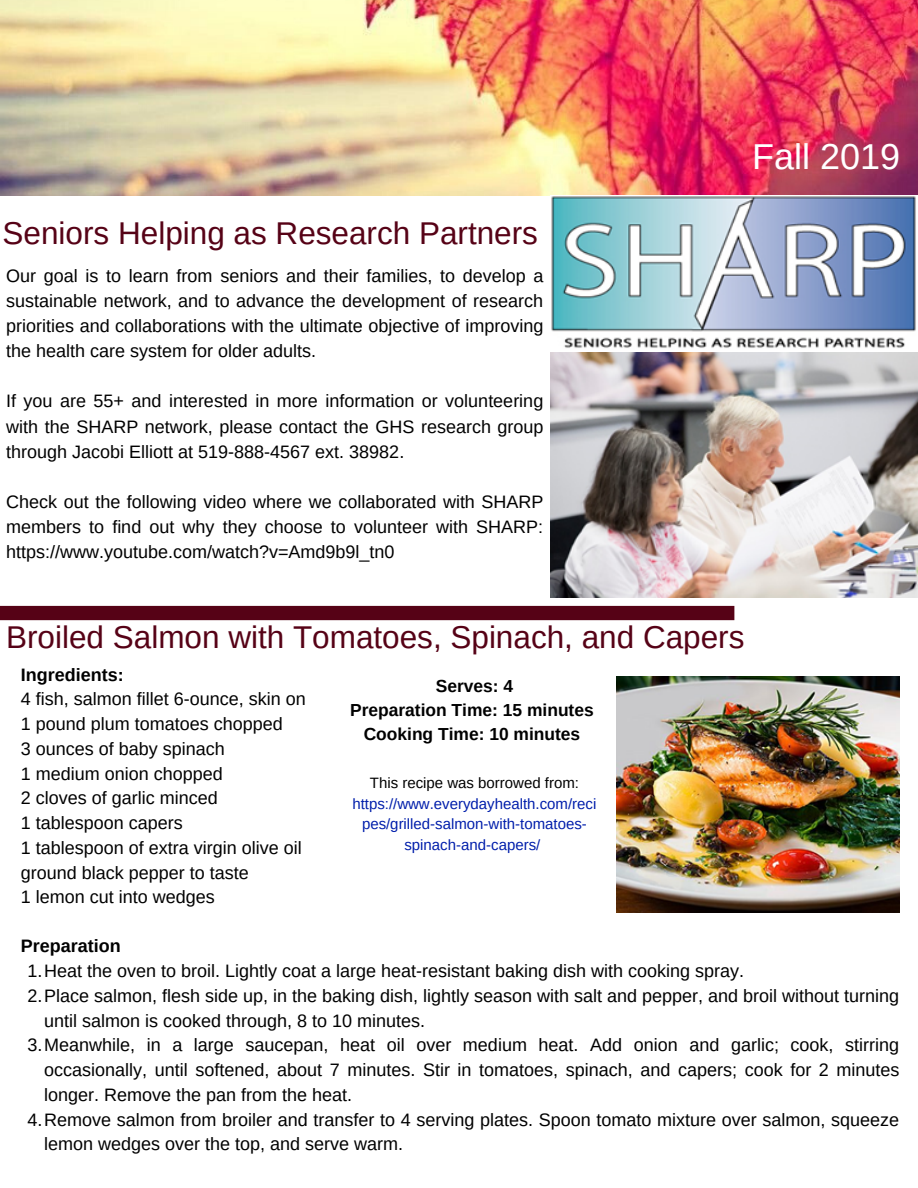
<style>
.page{position:relative;width:918px;height:1188px;background:#fff}
.page>*{position:absolute;margin:0;border:0;box-sizing:border-box;transform-origin:0 0}
.t1{font:36px "Arimo";color:#fff}
.t2{font:31.5px "Arimo";color:#560216}
.t3{font:18px/25.2px "Arimo";color:#000;text-align:justify}
.t4{font:700 18px "Arimo";color:#000}
.t5{font:700 17.4px "Arimo";color:#000}
.t6{font:15px "Arimo";color:#001eab}
.t7{font:15px "Arimo";color:#000}
</style>
<div class="page">
<img style="left:0;top:0;width:918px;height:196px">
<img style="left:551px;top:195px;width:367px;height:403px">
<div style="left:0;top:606px;width:734px;height:14px;background:#560216"></div>
<img style="left:616px;top:677px;width:284px;height:236px">
<h1 class="t2" style="left:3px;top:215px;width:537px">Seniors Helping as Research Partners</h1>
<p class="t3" style="left:6px;top:263px;width:539px">Our goal is to learn from seniors and their families, to develop a sustainable network, and to advance the development of research priorities and collaborations with the ultimate objective of improving the health care system for older adults.</p>
<p class="t3" style="left:6px;top:389px;width:539px">If you are 55+ and interested in more information or volunteering with the SHARP network, please contact the GHS research group through Jacobi Elliott at 519-888-4567 ext. 38982.</p>
<p class="t3" style="left:6px;top:489px;width:539px">Check out the following video where we collaborated with SHARP members to find out why they choose to volunteer with SHARP: https://www.youtube.com/watch?v=Amd9b9l_tn0</p>
<p class="t1" style="left:752px;top:136px;width:149px">Fall 2019</p>
<h1 class="t2" style="left:6px;top:619px;width:740px">Broiled Salmon with Tomatoes, Spinach, and Capers</h1>
<h4 class="t4" style="left:21px;top:664px;width:104px">Ingredients:</h4>
<h4 class="t5" style="left:436px;top:677px;width:79px">Serves: 4</h4>
<p class="t3" style="left:21px;top:686px;width:286px">4 fish, salmon fillet 6-ounce, skin on</p>
<h4 class="t5" style="left:350px;top:701px;width:245px">Preparation Time: 15 minutes</h4>
<p class="t3" style="left:21px;top:711px;width:264px">1 pound plum tomatoes chopped</p>
<h4 class="t5" style="left:364px;top:725px;width:218px">Cooking Time: 10 minutes</h4>
<p class="t3" style="left:21px;top:736px;width:206px;line-height:24.8px">3 ounces of baby spinach<br>1 medium onion chopped</p>
<p class="t7" style="left:370px;top:774px;width:211px">This recipe was borrowed from:</p>
<p class="t3" style="left:21px;top:785px;width:198px">2 cloves of garlic minced</p>
<p class="t6" style="left:352px;top:795px;width:246px">https://www.everydayhealth.com/reci</p>
<p class="t3" style="left:21px;top:810px;width:164px">1 tablespoon capers</p>
<p class="t6" style="left:362px;top:816px;width:226px">pes/grilled-salmon-with-tomatoes-</p>
<p class="t3" style="left:21px;top:835px;width:282px">1 tablespoon of extra virgin olive oil</p>
<p class="t6" style="left:404px;top:837px;width:137px">spinach-and-capers/</p>
<p class="t3" style="left:21px;top:860px;width:230px;line-height:24.8px">ground black pepper to taste<br>1 lemon cut into wedges</p>
<h4 class="t4" style="left:21px;top:936px;width:101px">Preparation</h4>
<p class="t3" style="left:27px;top:958px;width:718px">1.Heat the oven to broil. Lightly coat a large heat-resistant baking dish with cooking spray.</p>
<p class="t3" style="left:44px;top:983px;width:856px;line-height:24.8px;text-indent:-17px">2.Place salmon, flesh side up, in the baking dish, lightly season with salt and pepper, and broil without turning until salmon is cooked through, 8 to 10 minutes.</p>
<p class="t3" style="left:44px;top:1033px;width:857px;line-height:24.8px;text-indent:-17px">3.Meanwhile, in a large saucepan, heat oil over medium heat. Add onion and garlic; cook, stirring occasionally, until softened, about 7 minutes. Stir in tomatoes, spinach, and capers; cook for 2 minutes longer. Remove the pan from the heat.</p>
<p class="t3" style="left:44px;top:1107px;width:857px;line-height:24.8px;text-indent:-17px">4.Remove salmon from broiler and transfer to 4 serving plates. Spoon tomato mixture over salmon, squeeze lemon wedges over the top, and serve warm.</p>
</div>
